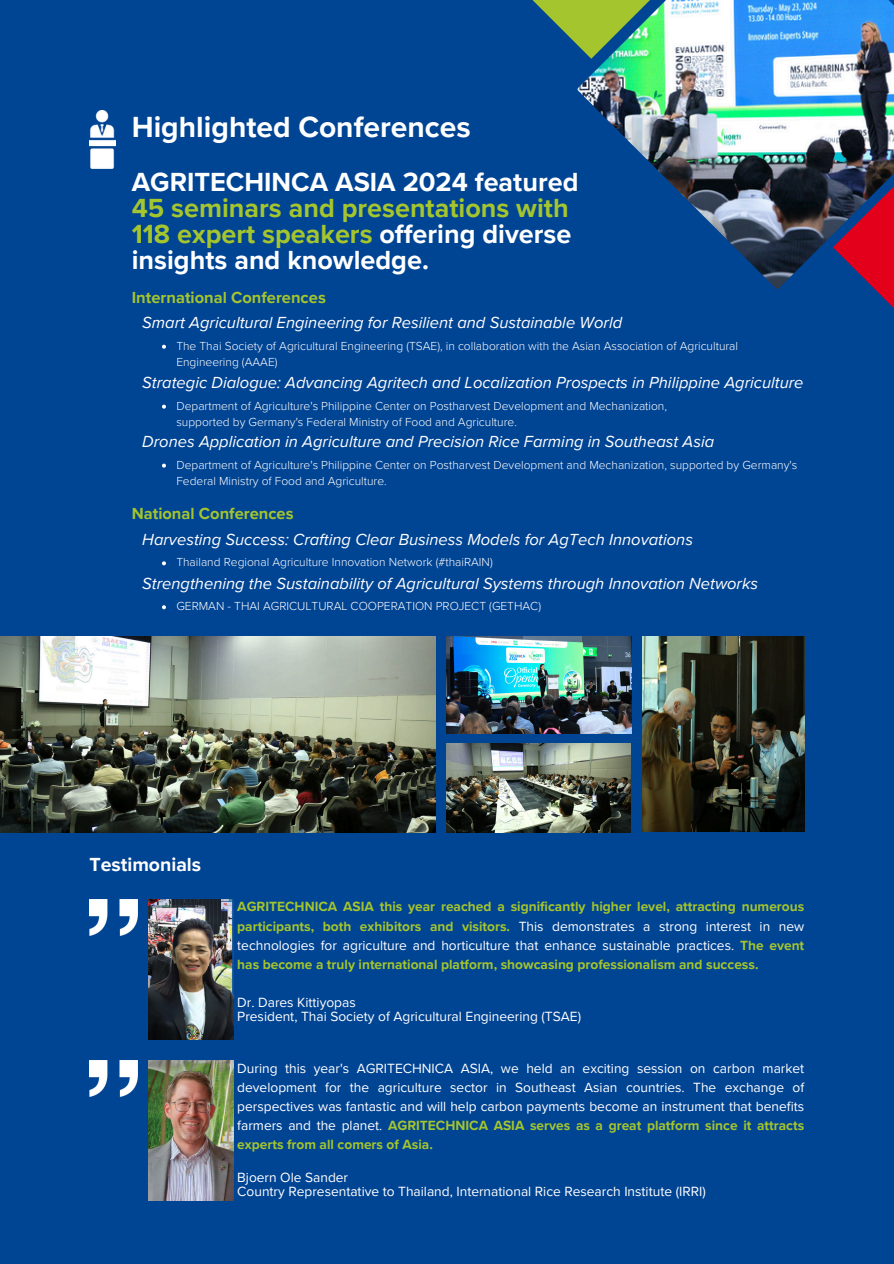
<style>
.page{position:relative;width:894px;height:1264px;background:#fff}
.page>*{position:absolute;margin:0;border:0;box-sizing:border-box;transform-origin:0 0}
.t1{font:700 30px "Proxima Nova";color:#fff}
.t2{font:700 27px/25.8px "Proxima Nova";color:#fff}
.t3{font:700 19.5px "Proxima Nova";color:#fff}
.t4{font:italic 16.5px "Proxima Nova";color:#fff}
.t5{font:700 16.5px "Proxima Nova";color:#a4c52d}
.t6{font:13.8px/19.2px "Proxima Nova";color:#fff}
.t7{font:700 13.8px/19.2px "Proxima Nova";color:#a4c52d;text-align:justify}
.t8{font:300 12px/16px "Proxima Nova";color:#fff}
.s1{color:#a4c52d}
.s2{font-weight:400;color:#fff}
.s3{font-weight:700;color:#a4c52d}
</style>
<div class="page">
<div style="left:0;top:0;width:893px;height:1263px;background:#004494"></div>
<img style="left:576px;top:0;width:317px;height:289px">
<img style="left:832px;top:127px;width:61px;height:180px">
<img style="left:89px;top:110px;width:26px;height:59px">
<img style="left:0;top:636px;width:435px;height:196px">
<img style="left:446px;top:636px;width:185px;height:97px">
<img style="left:642px;top:636px;width:162px;height:195px">
<img style="left:446px;top:743px;width:184px;height:89px">
<img style="left:89px;top:899px;width:49px;height:36px">
<img style="left:89px;top:1060px;width:49px;height:36px">
<img style="left:148px;top:899px;width:85px;height:140px">
<img style="left:148px;top:1060px;width:85px;height:140px">
<svg style="left:162px;top:345px;width:4px;height:4px"></svg>
<svg style="left:162px;top:404px;width:4px;height:4px"></svg>
<svg style="left:162px;top:463px;width:4px;height:4px"></svg>
<svg style="left:162px;top:561px;width:4px;height:4px"></svg>
<svg style="left:162px;top:605px;width:4px;height:4px"></svg>
<h4 class="t1" style="left:132px;top:110px;width:340px">Highlighted Conferences</h4>
<p class="t2" style="left:132px;top:170px;width:448px">AGRITECHINCA ASIA 2024 featured<br><span class="s1">45 seminars and presentations with<br>118 expert speakers</span> offering diverse insights and knowledge.</p>
<p class="t5" style="left:132px;top:287px;width:195px">International Conferences</p>
<p class="t4" style="left:142px;top:313px;width:481px">Smart Agricultural Engineering for Resilient and Sustainable World</p>
<p class="t8" style="left:176px;top:338px;width:563px">The Thai Society of Agricultural Engineering (TSAE), in collaboration with the Asian Association of Agricultural<br>Engineering (AAAE)</p>
<h4 class="t4" style="left:142px;top:373px;width:662px">Strategic Dialogue: Advancing Agritech and Localization Prospects in Philippine Agriculture</h4>
<p class="t8" style="left:176px;top:398px;width:492px">Department of Agriculture's Philippine Center on Postharvest Development and Mechanization, supported by Germany's Federal Ministry of Food and Agriculture.</p>
<p class="t4" style="left:142px;top:432px;width:573px">Drones Application in Agriculture and Precision Rice Farming in Southeast Asia</p>
<p class="t8" style="left:176px;top:457px;width:622px">Department of Agriculture's Philippine Center on Postharvest Development and Mechanization, supported by Germany's<br>Federal Ministry of Food and Agriculture.</p>
<p class="t5" style="left:132px;top:504px;width:163px">National Conferences</p>
<h5 class="t4" style="left:142px;top:529px;width:552px">Harvesting Success: Crafting Clear Business Models for AgTech Innovations</h5>
<h2 class="t8" style="left:176px;top:554px;width:318px">Thailand Regional Agriculture Innovation Network (#thaiRAIN)</h2>
<p class="t4" style="left:142px;top:573px;width:617px">Strengthening the Sustainability of Agricultural Systems through Innovation Networks</p>
<h5 class="t8" style="left:176px;top:598px;width:366px">GERMAN - THAI AGRICULTURAL COOPERATION PROJECT (GETHAC)</h5>
<h5 class="t3" style="left:89px;top:852px;width:113px">Testimonials</h5>
<p class="t7" style="left:237px;top:897px;width:568px">AGRITECHNICA ASIA this year reached a significantly higher level, attracting numerous participants, both exhibitors and visitors. <span class="s2">This demonstrates a strong interest in new technologies for agriculture and horticulture that enhance sustainable practices.</span> The event has become a truly international platform, showcasing professionalism and success.</p>
<h5 class="t6" style="left:237px;top:996px;width:345px;line-height:13.5px">Dr. Dares Kittiyopas<br>President, Thai Society of Agricultural Engineering (TSAE)</h5>
<p class="t6" style="left:237px;top:1058px;width:568px;text-align:justify">During this year's AGRITECHNICA ASIA, we held an exciting session on carbon market development for the agriculture sector in Southeast Asian countries. The exchange of perspectives was fantastic and will help carbon payments become an instrument that benefits farmers and the planet. <span class="s3">AGRITECHNICA ASIA serves as a great platform since it attracts experts from all comers of Asia.</span></p>
<h3 class="t6" style="left:237px;top:1170px;width:470px;line-height:14.7px">Bjoern Ole Sander<br>Country Representative to Thailand, International Rice Research Institute (IRRI)</h3>
</div>
